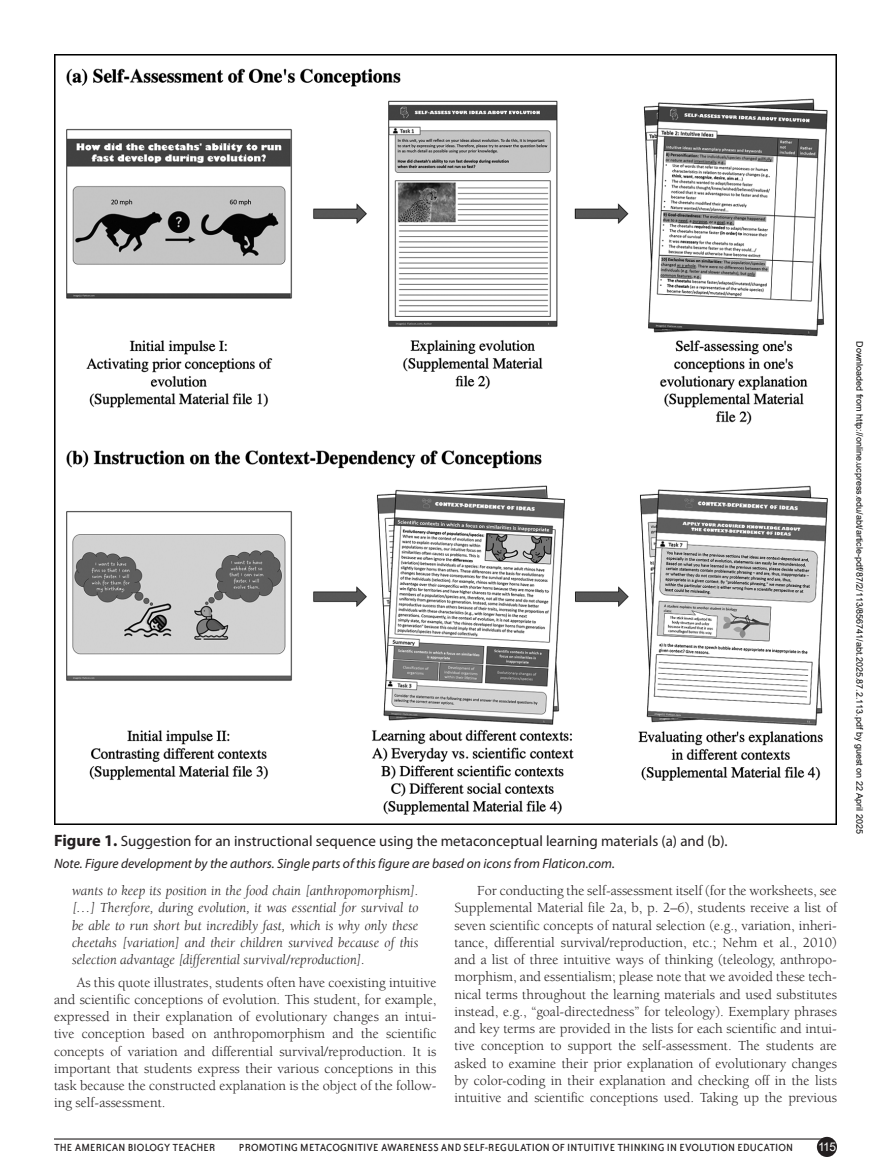
<style>
.page{position:relative;width:891px;height:1175px;background:#fff}
.page>*{position:absolute;margin:0;border:0;box-sizing:border-box;transform-origin:0 0}
.CP{font:15px "Myriad Pro";color:#231f20}
.TEXT_IND{font:14.25px/17.2px "Berkeley Std";color:#231f20;text-align:justify}
.TEXT_EXT{font:italic 14.25px/17.2px "Berkeley Std";color:#231f20;text-align:justify}
.CP-2{font:italic 13.5px "Myriad Pro";color:#231f20}
.t1{font:12px "Bailey Sans ITC";letter-spacing:.015em;color:#231f20}
.t2{font:12px "Arial";color:#fff}
.t3{font:9px "Arial";color:#000}
.s1{font-weight:700;font-size:16.5px}
</style>
<div class="page">
<div style="left:817px;top:1136px;width:20px;height:20px;background:#231f20;border-radius:50%"></div>
<hr style="left:54px;top:1138px;width:777px;height:1px;background:#231f20">
<img style="left:54px;top:54px;width:783px;height:770px">
<p class="CP" style="left:54px;top:830px;width:675px"><span class="s1">Figure 1.</span> Suggestion for an instructional sequence using the metaconceptual learning materials (a) and (b).</p>
<p class="CP-2" style="left:54px;top:854px;width:563px">Note. Figure development by the authors. Single parts of this figure are based on icons from Flaticon.com.</p>
<p class="TEXT_EXT" style="left:72px;top:882px;width:348px">wants to keep its position in the food chain [anthropomorphism]. […] Therefore, during evolution, it was essential for survival to be able to run short but incredibly fast, which is why only these cheetahs [variation] and their children survived because of this selection advantage [differential survival/reproduction].</p>
<p class="TEXT_IND" style="left:54px;top:973px;width:384px;text-indent:23px">As this quote illustrates, students often have coexisting intuitive and scientific conceptions of evolution. This student, for example, expressed in their explanation of evolutionary changes an intui&shy;tive conception based on anthropomorphism and the scientific concepts of variation and differential survival/reproduction. It is important that students express their various conceptions in this task because the constructed explanation is the object of the follow&shy;ing self-assessment.</p>
<p class="TEXT_IND" style="left:454px;top:882px;width:384px;text-indent:23px">For conducting the self-assessment itself (for the worksheets, see Supplemental Material file 2a, b, p. 2–6), students receive a list of seven scientific concepts of natural selection (e.g., variation, inheri&shy;tance, differential survival/reproduction, etc.; Nehm et al., 2010) and a list of three intuitive ways of thinking (teleology, anthropo&shy;morphism, and essentialism; please note that we avoided these tech&shy;nical terms throughout the learning materials and used substitutes instead, e.g., “goal-directedness” for teleology). Exemplary phrases and key terms are provided in the lists for each scientific and intui&shy;tive conception to support the self-assessment. The students are asked to examine their prior explanation of evolutionary changes by color-coding in their explanation and checking off in the lists intuitive and scientific conceptions used. Taking up the previous</p>
<p class="t1" style="left:54px;top:1141px;width:163px">THE AMERICAN BIOLOGY TEACHER</p>
<p class="t1" style="left:239px;top:1141px;width:14px">PROMOTING</p>
<p class="t1" style="left:300px;top:1141px;width:16px">METACOGNITI</p>
<p class="t1" style="left:367px;top:1141px;width:38px">VE AWARENE</p>
<p class="t1" style="left:428px;top:1141px;width:94px">SS AN D SELF-REGULATION</p>
<p class="t1" style="left:552px;top:1141px;width:166px">OF INTUITIVE THIN KING IN EVOLUTION</p>
<p class="t1" style="left:737px;top:1141px;width:27px">EDUCATION</p>
<p class="t2" style="left:818px;top:1138px;width:20px">115</p>
<p class="t3" style="left:863px;top:341px;width:494px;rotate:90deg">Downloaded from http://online.ucpress.edu/abt/article-pdf/87/2/113/856741/abt.2025.87.2.113.pdf by guest on 22 April 2025</p>
</div>
